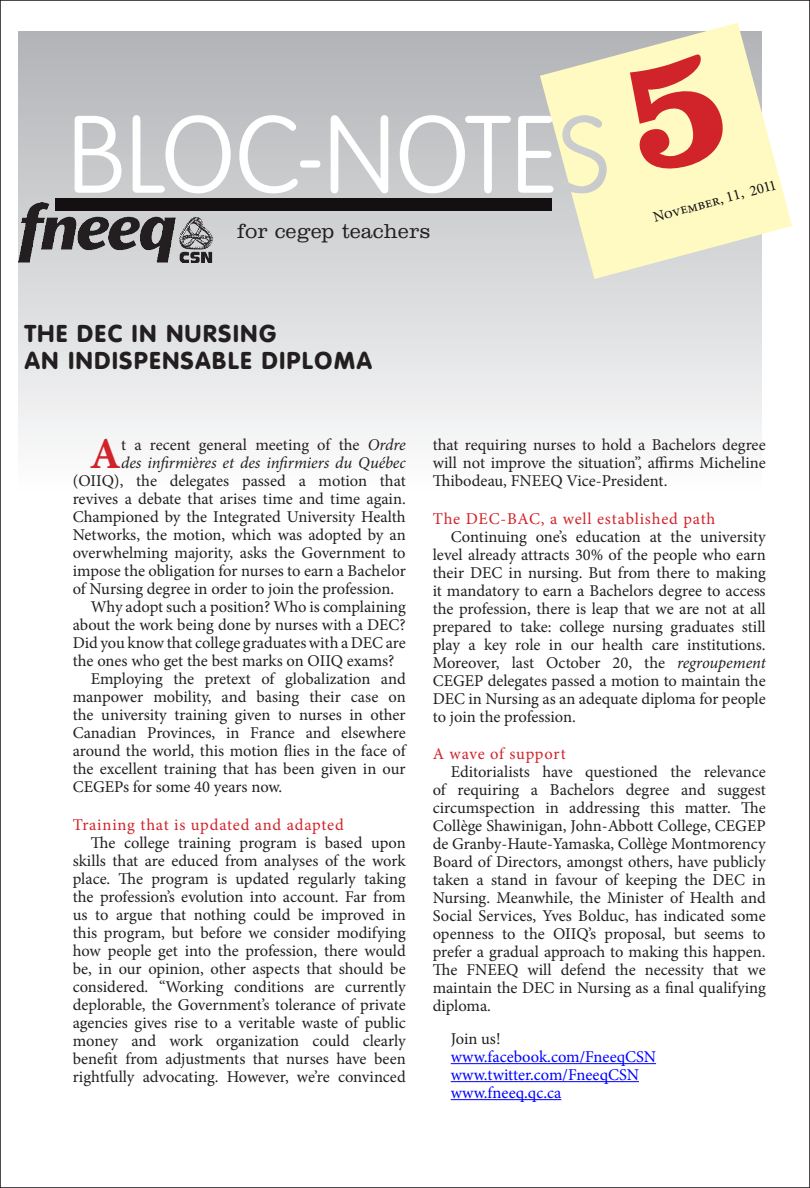
<style>
.page{position:relative;width:810px;height:1188px;background:#fff}
.page>*{position:absolute;margin:0;border:0;box-sizing:border-box;transform-origin:0 0}
.t1{font:100 108px "VAG Rounded Std";color:#fff}
.t2{font:700 44.25px "Minion Pro";color:#d1232a}
.t3{font:900 24px "VAG Rounded Std";letter-spacing:.07em;color:#231f20}
.t4{font:300 21px "Clarendon LT Std";letter-spacing:.015em;color:#231f20}
.t5{font:16.5px/18px "Minion Pro";color:#231f20;text-align:justify}
.Sous-titre_2{font:16.5px "Minion Pro";letter-spacing:.045em;color:#d1232a}
.t6{font:16.5px "Minion Pro";color:#00f}
.t7{font:italic 16.5px "Minion Pro";letter-spacing:-.005em;color:#231f20}
.t8{font:15px "Minion Pro";color:#140f11}
.s1{font-style:italic}
</style>
<div class="page">
<div style="left:18px;top:32px;width:744px;height:463px;background:linear-gradient(to bottom,#b1b3b6,#fdfdfe)"></div>
<svg style="left:540px;top:23px;width:252px;height:256px;background:#efeccc"></svg>
<div style="left:56px;top:198px;width:496px;height:13px;background:#140f11"></div>
<img style="left:19px;top:202px;width:193px;height:60px">
<hr style="left:451px;top:1063px;width:205px;height:1px;background:#00f">
<hr style="left:451px;top:1081px;width:188px;height:1px;background:#00f">
<hr style="left:451px;top:1099px;width:110px;height:1px;background:#00f">
<div style="left:620px;top:53px;width:111px;height:124px;background:#fffac1"></div>
<p class="t1" style="left:68px;top:93px;width:543px">BLOC-NOTES</p>
<p class="t4" style="left:237px;top:219px;width:195px">for cegep teachers</p>
<p class="t3" style="left:25px;top:320px;width:253px">THE DEC IN NURSING</p>
<p class="t3" style="left:25px;top:347px;width:349px">AN INDISPENSABLE DIPLOMA</p>
<p class="t8" style="left:651px;top:207px;width:128px;rotate:-15deg">November, 11, 2011</p>
<p class="t2" style="left:90px;top:423px;width:33px">A</p>
<p class="t5" style="left:121px;top:436px;width:286px">t a recent general meeting of the <span class="s1">Ordre</span></p>
<p class="t7" style="left:121px;top:451px;width:286px">des infirmières et des infirmiers du Québec</p>
<p class="t5" style="left:73px;top:472px;width:334px">(OIIQ), the delegates passed a motion that</p>
<p class="t5" style="left:73px;top:490px;width:335px">revives a debate that arises time and time again.</p>
<p class="t5" style="left:73px;top:508px;width:335px">Championed by the Integrated University Health</p>
<p class="t5" style="left:73px;top:526px;width:334px">Networks, the motion, which was adopted by an</p>
<p class="t5" style="left:73px;top:544px;width:334px">overwhelming majority, asks the Government to</p>
<p class="t5" style="left:73px;top:562px;width:335px">impose the obligation for nurses to earn a Bachelor</p>
<p class="t5" style="left:73px;top:580px;width:323px">of Nursing degree in order to join the profession.</p>
<p class="t5" style="left:73px;top:598px;width:334px;text-indent:18px">Why adopt such a position? Who is complaining about the work being done by nurses with a DEC?<br>Did you know that college graduates with a DEC are the ones who get the best marks on OIIQ exams?</p>
<p class="t5" style="left:73px;top:670px;width:335px;text-indent:18px">Employing the pretext of globalization and manpower mobility, and basing their case on the university training given to nurses in other Canadian Provinces, in France and elsewhere around the world, this motion flies in the face of the excellent training that has been given in our CEGEPs for some 40 years now.</p>
<p class="Sous-titre_2" style="left:73px;top:813px;width:273px">Training that is updated and adapted</p>
<p class="t5" style="left:73px;top:833px;width:335px;text-indent:18px">The college training program is based upon skills that are educed from analyses of the work place. The program is updated regularly taking the profession’s evolution into account. Far from us to argue that nothing could be improved in this program, but before we consider modifying how people get into the profession, there would be, in our opinion, other aspects that should be considered. “Working conditions are currently deplorable, the Government’s tolerance of private agencies gives rise to a veritable waste of public money and work organization could clearly benefit from adjustments that nurses have been rightfully advocating. However, we’re convinced</p>
<p class="t5" style="left:433px;top:436px;width:335px">that requiring nurses to hold a Bachelors degree will not improve the situation”, affirms Micheline Thibodeau, FNEEQ Vice-President.</p>
<p class="Sous-titre_2" style="left:433px;top:507px;width:284px">The DEC-BAC, a well established path</p>
<p class="t5" style="left:433px;top:528px;width:335px;text-indent:18px">Continuing one’s education at the university level already attracts 30% of the people who earn their DEC in nursing. But from there to making it mandatory to earn a Bachelors degree to access the profession, there is leap that we are not at all prepared to take: college nursing graduates still play a key role in our health care institutions.<br>Moreover, last October 20, the <span class="s1">regroupement </span>CEGEP delegates passed a motion to maintain the DEC in Nursing as an adequate diploma for people to join the profession.</p>
<p class="Sous-titre_2" style="left:433px;top:743px;width:135px">A wave of support</p>
<p class="t5" style="left:433px;top:763px;width:335px;text-indent:18px">Editorialists have questioned the relevance of requiring a Bachelors degree and suggest circumspection in addressing this matter. The Collège Shawinigan, John-Abbott College, CEGEP de Granby-Haute-Yamaska, Collège Montmorency Board of Directors, amongst others, have publicly taken a stand in favour of keeping the DEC in Nursing. Meanwhile, the Minister of Health and Social Services, Yves Bolduc, has indicated some openness to the OIIQ’s proposal, but seems to prefer a gradual approach to making this happen.<br>The FNEEQ will defend the necessity that we maintain the DEC in Nursing as a final qualifying diploma.</p>
<p class="t5" style="left:451px;top:1030px;width:51px">Join us!</p>
<p class="t6" style="left:451px;top:1046px;width:207px">www.facebook.com/FneeqCSN</p>
<p class="t6" style="left:451px;top:1064px;width:190px">www.twitter.com/FneeqCSN</p>
<p class="t6" style="left:451px;top:1082px;width:112px">www.fneeq.qc.ca</p>
</div>
